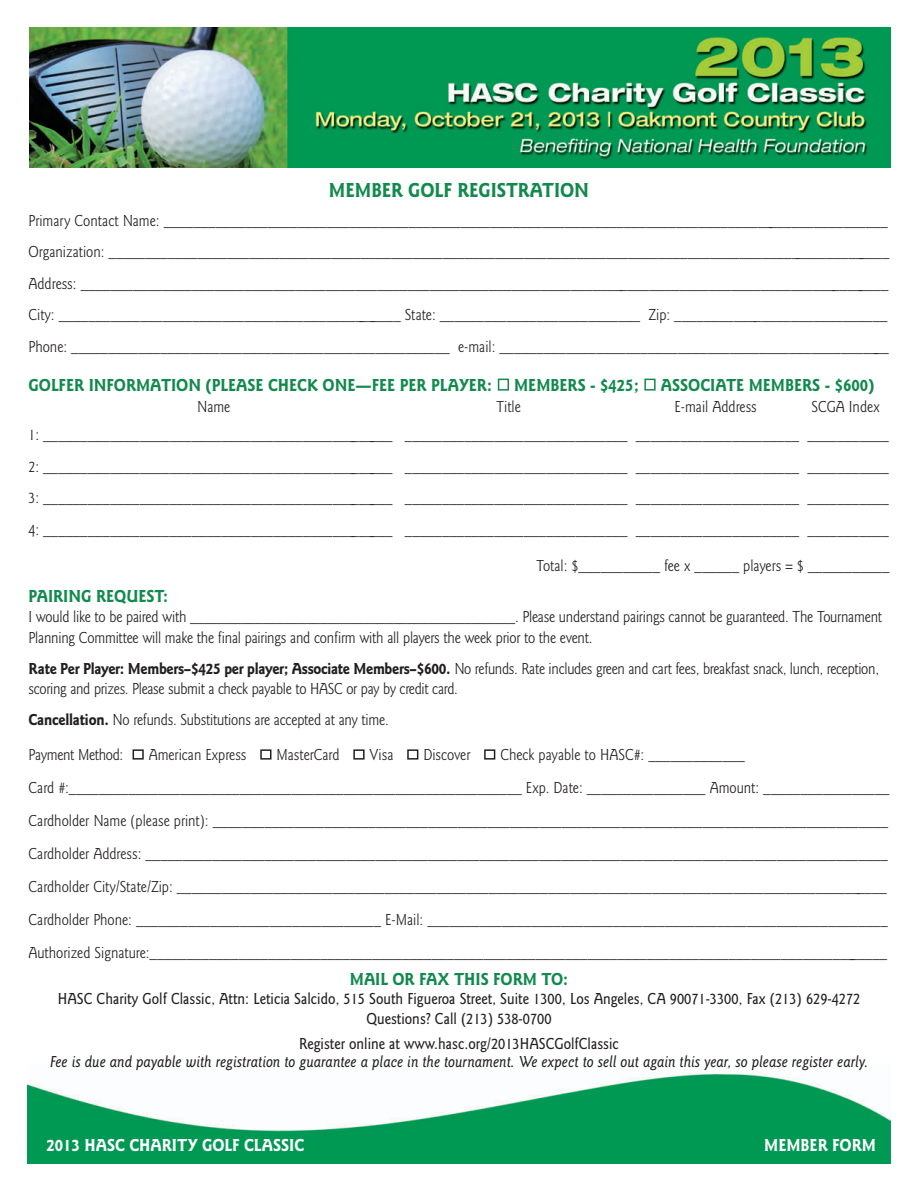
<style>
.page{position:relative;width:918px;height:1188px;background:#fff}
.page>*{position:absolute;margin:0;border:0;box-sizing:border-box;transform-origin:0 0}
.t1{font:700 21px "Goudy Sans";color:#12894d;scale:.9 1}
.t2{font:700 18px "Goudy Sans";color:#12894d;scale:.9 1}
.t3{font:700 18px "Goudy Sans";color:#fff;scale:.9 1}
.t4{font:16.5px/31.5px "Goudy Sans";letter-spacing:-.015em;color:#231f20;scale:.9 1}
.t5{font:500 16.5px/19.5px "Goudy Sans";color:#231f20;text-align:center;scale:.9 1}
.t6{font:italic 500 16.5px "Goudy Sans";color:#231f20;scale:.9 1}
.s1{font-weight:700}
</style>
<div class="page">
<img style="left:29px;top:27px;width:862px;height:140px">
<img style="left:28px;top:1071px;width:863px;height:93px">
<div style="left:484px;top:749px;width:11px;height:11px;border:2px solid #231f20"></div>
<div style="left:407px;top:749px;width:11px;height:11px;border:2px solid #231f20"></div>
<div style="left:353px;top:749px;width:12px;height:11px;border:2px solid #231f20"></div>
<div style="left:260px;top:749px;width:11px;height:11px;border:2px solid #231f20"></div>
<div style="left:133px;top:749px;width:11px;height:11px;border:2px solid #231f20"></div>
<div style="left:644px;top:379px;width:12px;height:12px;border:2px solid #12894d"></div>
<div style="left:498px;top:379px;width:11px;height:12px;border:2px solid #12894d"></div>
<p class="t1" style="left:329px;top:182px;width:291px">MEMBER GOLF REGISTRATION</p>
<p class="t4" style="left:28px;top:206px;width:958px;text-align:justify">Primary Contact Name: __________________________________________________________________________________________________ Organization: __________________________________________________________________________________________________________ Address: ______________________________________________________________________________________________________________ City: _______________________________________________ State: ___________________________ Zip: _____________________________ Phone: ___________________________________________________ e-mail: _____________________________________________________</p>
<p class="t2" style="left:28px;top:378px;width:942px">GOLFER INFORMATION (PLEASE CHECK ONE—FEE PER PLAYER: MEMBERS - $425; ASSOCIATE MEMBERS - $600)</p>
<p class="t4" style="left:197px;top:392px;width:38px">Name</p>
<p class="t4" style="left:497px;top:392px;width:29px">Title</p>
<p class="t4" style="left:675px;top:392px;width:93px">E-mail Address</p>
<p class="t4" style="left:28px;top:393px;width:958px;line-height:28.5px;text-indent:783px">SCGA Index<br>1: ________________________________________________ ______________________________ ______________________ ___________</p>
<p class="t4" style="left:28px;top:452px;width:958px;text-align:justify">2: ________________________________________________ ______________________________ ______________________ ___________ 3: ________________________________________________ ______________________________ ______________________ ___________ 4: ________________________________________________ ______________________________ ______________________ ___________</p>
<p class="t4" style="left:537px;top:551px;width:394px">Total: $___________ fee x ______ players = $ ___________</p>
<p class="t2" style="left:28px;top:589px;width:157px">PAIRING REQUEST:</p>
<p class="t4" style="left:28px;top:607px;width:950px;line-height:21px">I would like to be paired with _____________________________________________. Please understand pairings cannot be guaranteed. The Tournament<br>Planning Committee will make the final pairings and confirm with all players the week prior to the event.</p>
<p class="t4" style="left:28px;top:660px;width:947px;line-height:19.5px"><span class="s1">Rate Per Player: Members–$425 per player; Associate Members–$600.</span> No refunds. Rate includes green and cart fees, breakfast snack, lunch, reception, scoring and prizes. Please submit a check payable to HASC or pay by credit card.</p>
<p class="t4" style="left:28px;top:704px;width:402px;line-height:34.5px"><span class="s1">Cancellation.</span> No refunds. Substitutions are accepted at any time.<br>Payment Method:</p>
<p class="t4" style="left:28px;top:739px;width:958px;line-height:33px;text-indent:472px">Check payable to HASC#: _____________<br>Card #:_____________________________________________________________ Exp. Date: ________________ Amount: _________________ Cardholder Name (please print): ___________________________________________________________________________________________ Cardholder Address: ____________________________________________________________________________________________________ Cardholder City/State/Zip: ________________________________________________________________________________________________ Cardholder Phone: _________________________________ E-Mail: ______________________________________________________________ Authorized Signature:____________________________________________________________________________________________________</p>
<p class="t2" style="left:350px;top:972px;width:244px">MAIL OR FAX THIS FORM TO:</p>
<p class="t5" style="left:58px;top:990px;width:893px">HASC Charity Golf Classic, Attn: Leticia Salcido, 515 South Figueroa Street, Suite 1300, Los Angeles, CA 90071-3300, Fax (213) 629-4272<br>Questions? Call (213) 538-0700</p>
<p class="t5" style="left:299px;top:1035px;width:357px">Register online at www.hasc.org/2013HASCGolfClassic</p>
<p class="t6" style="left:50px;top:1055px;width:911px">Fee is due and payable with registration to guarantee a place in the tournament. We expect to sell out again this year, so please register early.</p>
<p class="t4" style="left:149px;top:740px;width:110px">American Express</p>
<p class="t4" style="left:276px;top:740px;width:72px">MasterCard</p>
<p class="t4" style="left:370px;top:740px;width:28px">Visa</p>
<p class="t4" style="left:423px;top:740px;width:54px">Discover</p>
<p class="t3" style="left:46px;top:1139px;width:288px">2013 HASC CHARITY GOLF CLASSIC</p>
<p class="t3" style="left:764px;top:1139px;width:126px">MEMBER FORM</p>
</div>
